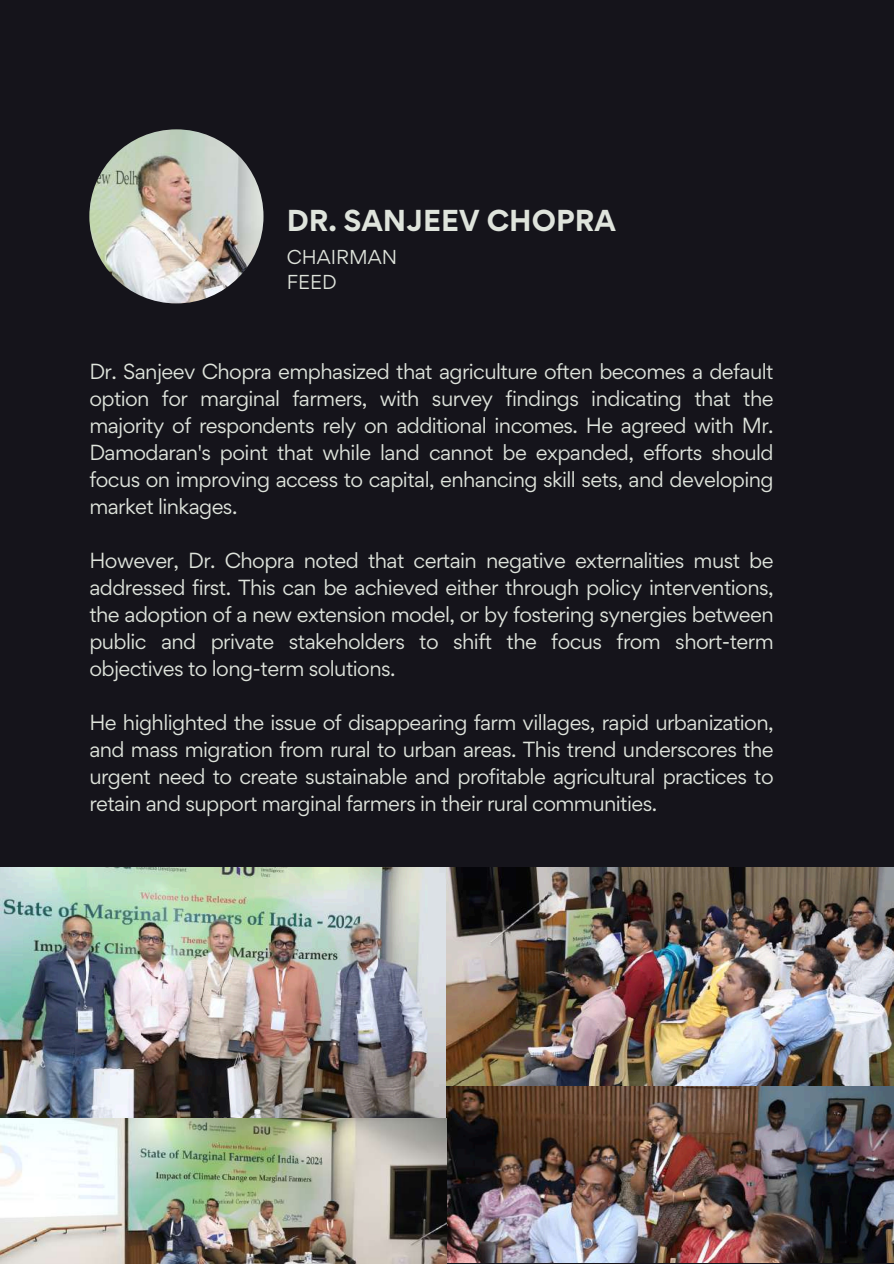
<style>
.page{position:relative;width:894px;height:1264px;background:#fff}
.page>*{position:absolute;margin:0;border:0;box-sizing:border-box;transform-origin:0 0}
.t1{font:700 27px "Gordita";color:#dfe4dc}
.t2{font:19.5px/27px "Gordita";letter-spacing:-.03em;color:#dfe4dc;text-align:justify}
.t3{font:18px/24.8px "Gordita";color:#dfe4dc}
</style>
<div class="page">
<div style="left:0;top:0;width:893px;height:1263px;background:#15141b"></div>
<img style="left:89px;top:129px;width:174px;height:174px;border-radius:50%">
<img style="left:0;top:868px;width:893px;height:395px">
<h1 class="t1" style="left:287px;top:202px;width:330px">DR. SANJEEV CHOPRA</h1>
<p class="t3" style="left:287px;top:244px;width:112px">CHAIRMAN<br>FEED</p>
<p class="t2" style="left:89px;top:358px;width:685px">Dr. Sanjeev Chopra emphasized that agriculture often becomes a default option for marginal farmers, with survey findings indicating that the majority of respondents rely on additional incomes. He agreed with Mr.<br>Damodaran's point that while land cannot be expanded, efforts should focus on improving access to capital, enhancing skill sets, and developing market linkages.</p>
<p class="t2" style="left:89px;top:547px;width:685px">However, Dr. Chopra noted that certain negative externalities must be addressed first. This can be achieved either through policy interventions, the adoption of a new extension model, or by fostering synergies between public and private stakeholders to shift the focus from short-term objectives to long-term solutions.</p>
<p class="t2" style="left:89px;top:709px;width:685px">He highlighted the issue of disappearing farm villages, rapid urbanization, and mass migration from rural to urban areas. This trend underscores the urgent need to create sustainable and profitable agricultural practices to retain and support marginal farmers in their rural communities.</p>
</div>
